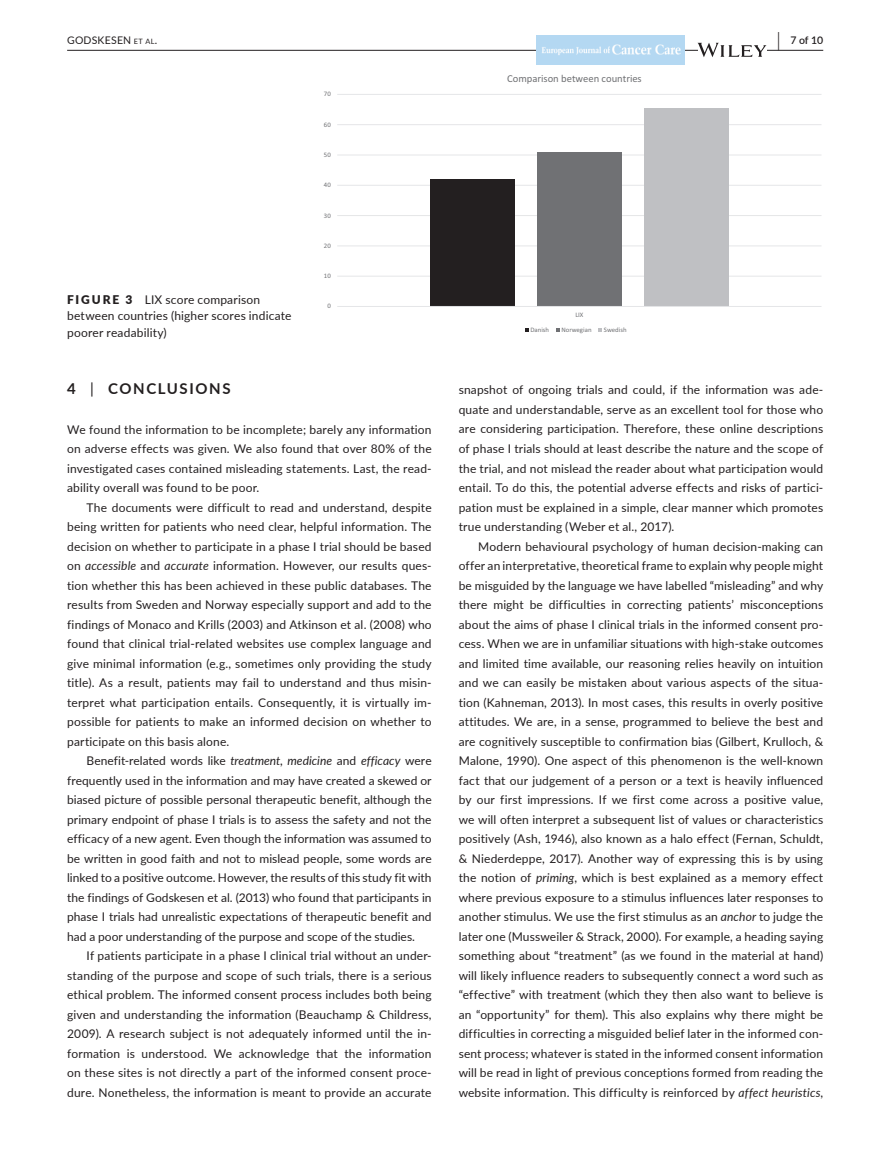
<style>
.page{position:relative;width:893px;height:1174px;background:#fff}
.page>*{position:absolute;margin:0;border:0;box-sizing:border-box;transform-origin:0 0}
.t1{font:600 19.5px "Lato";color:#231f20;scale:.48 1}
.t2{font:700 15px "Lato";letter-spacing:.11em;color:#231f20}
.t3{font:12px/19.5px "Lato";letter-spacing:.01em;color:#231f20;text-align:justify}
.t4{font:10.65px "Calibri";color:#707174}
.t5{font:10.5px "Lato";letter-spacing:.02em;color:#231f20}
.t6{font:600 10.5px "Lato";color:#231f20}
.t7{font:6.9px "Calibri";color:#707174}
.t8{font:6.75px "Calibri";color:#707174}
.s1{font-size:7.35px}
.s2{font-weight:900}
.s3{font-weight:400}
.s4{font-style:italic}
</style>
<div class="page">
<hr style="left:67px;top:50px;width:756px;height:1px;background:#231f20">
<div style="left:537px;top:35px;width:148px;height:30px;background:#b4d8f2"></div>
<img style="left:542px;top:45px;width:139px;height:10px">
<svg style="left:697px;top:43px;width:69px;height:14px"></svg>
<hr style="left:337px;top:276px;width:484px;height:1px;background:#e5e6e8">
<hr style="left:337px;top:246px;width:484px;height:1px;background:#e5e6e8">
<hr style="left:337px;top:215px;width:484px;height:1px;background:#e5e6e8">
<hr style="left:337px;top:185px;width:484px;height:1px;background:#e5e6e8">
<hr style="left:337px;top:155px;width:484px;height:1px;background:#e5e6e8">
<hr style="left:337px;top:124px;width:484px;height:1px;background:#e5e6e8">
<hr style="left:337px;top:94px;width:484px;height:1px;background:#e5e6e8">
<div style="left:430px;top:179px;width:84px;height:127px;background:#231f20"></div>
<div style="left:537px;top:152px;width:85px;height:154px;background:#707174"></div>
<div style="left:644px;top:108px;width:85px;height:198px;background:#bfc0c3"></div>
<hr style="left:337px;top:306px;width:484px;height:1px;background:#e5e6e8">
<svg style="left:525px;top:328px;width:4px;height:4px"></svg>
<svg style="left:556px;top:328px;width:4px;height:4px"></svg>
<svg style="left:598px;top:328px;width:4px;height:4px"></svg>
<h1 class="t1" style="left:778px;top:26px;width:7px">|</h1>
<p class="t5" style="left:67px;top:33px;width:92px">GODSKESEN <span class="s1">et al</span>.</p>
<p class="t6" style="left:790px;top:33px;width:34px">7 of 10</p>
<p class="t7" style="left:324px;top:90px;width:8px">70</p>
<p class="t8" style="left:324px;top:120px;width:8px">60</p>
<p class="t8" style="left:324px;top:150px;width:8px">50</p>
<p class="t8" style="left:324px;top:181px;width:8px">40</p>
<p class="t8" style="left:324px;top:211px;width:8px">30</p>
<p class="t7" style="left:324px;top:241px;width:8px">20</p>
<p class="t8" style="left:324px;top:272px;width:8px">10</p>
<p class="t3" style="left:67px;top:291px;width:226px;line-height:16.5px;text-align:left"><span class="s2">FIGURE 3</span> LIX score comparison between countries (higher scores indicate poorer readability)</p>
<p class="t7" style="left:327px;top:302px;width:5px">0</p>
<p class="t2" style="left:67px;top:378px;width:165px">4 <span class="s3">|</span> CONCLUSIONS</p>
<p class="t3" style="left:67px;top:419px;width:366px">We found the information to be incomplete; barely any information on adverse effects was given. We also found that over 80% of the investigated cases contained misleading statements. Last, the read‐ ability overall was found to be poor.</p>
<p class="t3" style="left:67px;top:497px;width:366px;text-indent:20px">The documents were difficult to read and understand, despite being written for patients who need clear, helpful information. The decision on whether to participate in a phase I trial should be based on <span class="s4">accessible</span> and <span class="s4">accurate</span> information. However, our results ques‐ tion whether this has been achieved in these public databases. The results from Sweden and Norway especially support and add to the findings of Monaco and Krills (2003) and Atkinson et al. (2008) who found that clinical trial‐related websites use complex language and give minimal information (e.g., sometimes only providing the study title). As a result, patients may fail to understand and thus misin‐ terpret what participation entails. Consequently, it is virtually im‐ possible for patients to make an informed decision on whether to participate on this basis alone.</p>
<p class="t3" style="left:67px;top:750px;width:366px;text-indent:20px">Benefit‐related words like <span class="s4">treatment, medicine</span> and <span class="s4">efficacy</span> were frequently used in the information and may have created a skewed or biased picture of possible personal therapeutic benefit, although the primary endpoint of phase I trials is to assess the safety and not the efficacy of a new agent. Even though the information was assumed to be written in good faith and not to mislead people, some words are linked to a positive outcome. However, the results of this study fit with the findings of Godskesen et al. (2013) who found that participants in phase I trials had unrealistic expectations of therapeutic benefit and had a poor understanding of the purpose and scope of the studies.</p>
<p class="t3" style="left:67px;top:945px;width:366px;text-indent:20px">If patients participate in a phase I clinical trial without an under‐ standing of the purpose and scope of such trials, there is a serious ethical problem. The informed consent process includes both being given and understanding the information (Beauchamp &amp; Childress, 2009). A research subject is not adequately informed until the in‐ formation is understood. We acknowledge that the information on these sites is not directly a part of the informed consent proce‐ dure. Nonetheless, the information is meant to provide an accurate</p>
<p class="t4" style="left:507px;top:72px;width:136px">Comparison between countries</p>
<p class="t8" style="left:575px;top:311px;width:10px">LIX</p>
<p class="t8" style="left:530px;top:326px;width:20px">Danish</p>
<p class="t8" style="left:561px;top:326px;width:32px">Norwegian</p>
<p class="t8" style="left:604px;top:326px;width:24px">Swedish</p>
<p class="t3" style="left:459px;top:380px;width:366px">snapshot of ongoing trials and could, if the information was ade‐ quate and understandable, serve as an excellent tool for those who are considering participation. Therefore, these online descriptions of phase I trials should at least describe the nature and the scope of the trial, and not mislead the reader about what participation would entail. To do this, the potential adverse effects and risks of partici‐ pation must be explained in a simple, clear manner which promotes true understanding (Weber et al., 2017).</p>
<p class="t3" style="left:459px;top:536px;width:366px;text-indent:20px">Modern behavioural psychology of human decision‐making can offer an interpretative, theoretical frame to explain why people might be misguided by the language we have labelled “misleading” and why there might be difficulties in correcting patients’ misconceptions about the aims of phase I clinical trials in the informed consent pro‐ cess. When we are in unfamiliar situations with high‐stake outcomes and limited time available, our reasoning relies heavily on intuition and we can easily be mistaken about various aspects of the situa‐ tion (Kahneman, 2013). In most cases, this results in overly positive attitudes. We are, in a sense, programmed to believe the best and are cognitively susceptible to confirmation bias (Gilbert, Krulloch, &amp; Malone, 1990). One aspect of this phenomenon is the well‐known fact that our judgement of a person or a text is heavily influenced by our first impressions. If we first come across a positive value, we will often interpret a subsequent list of values or characteristics positively (Ash, 1946), also known as a halo effect (Fernan, Schuldt, &amp; Niederdeppe, 2017). Another way of expressing this is by using the notion of <span class="s4">priming</span>, which is best explained as a memory effect where previous exposure to a stimulus influences later responses to another stimulus. We use the first stimulus as an <span class="s4">anchor</span> to judge the later one (Mussweiler &amp; Strack, 2000). For example, a heading saying something about “treatment” (as we found in the material at hand) will likely influence readers to subsequently connect a word such as “effective” with treatment (which they then also want to believe is an “opportunity” for them). This also explains why there might be difficulties in correcting a misguided belief later in the informed con‐ sent process; whatever is stated in the informed consent information will be read in light of previous conceptions formed from reading the website information. This difficulty is reinforced by <span class="s4">affect heuristics</span>,</p>
</div>
